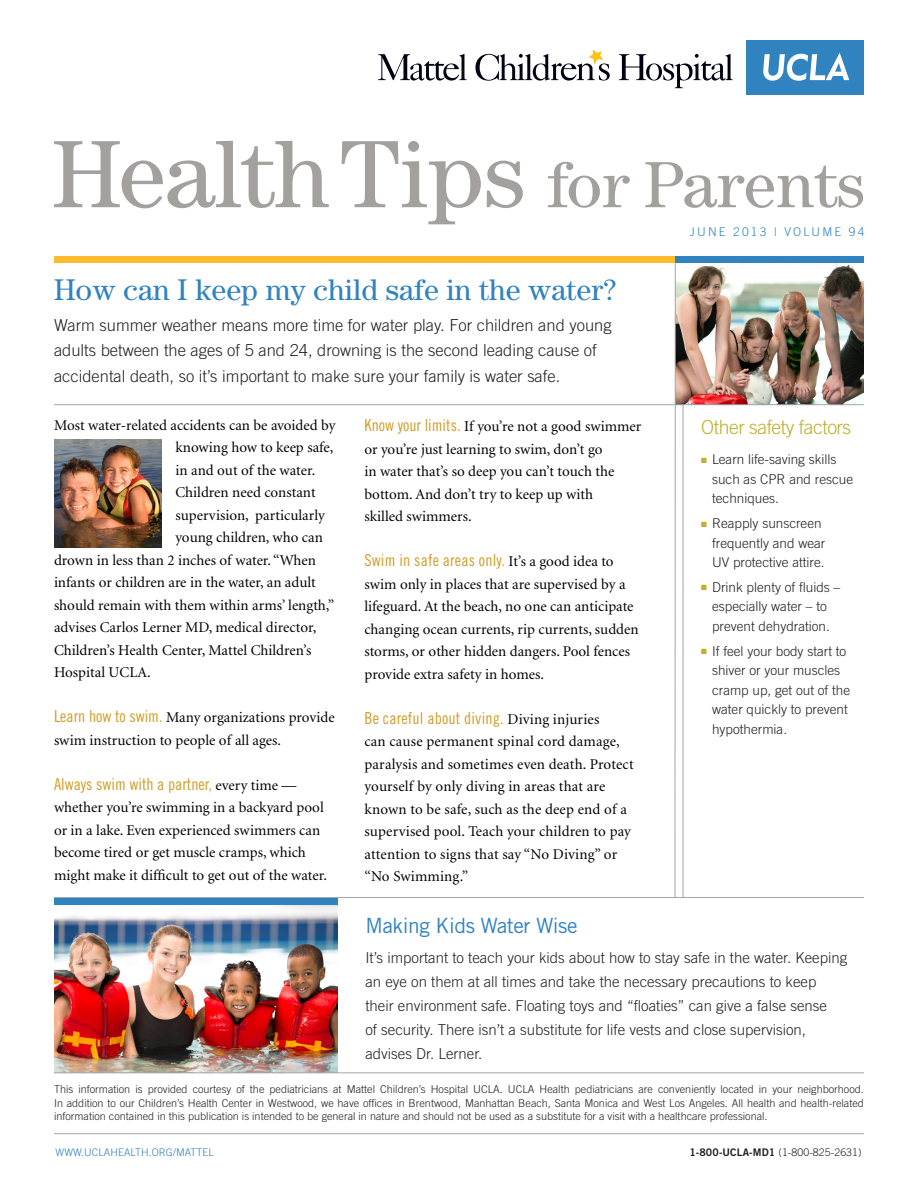
<style>
.page{position:relative;width:918px;height:1188px;background:#fff}
.page>*{position:absolute;margin:0;border:0;box-sizing:border-box;transform-origin:0 0}
.t1{font:99px "Century Book ITC";letter-spacing:-.025em;color:#a2a19e}
.t2{font:30px "Century";color:#3183bf}
.t3{font:21px "Trade Gothic LT Std";letter-spacing:-.02em;color:#3183bf}
.sidebar_bodygraphsty{font:300 19.5px "Trade Gothic";letter-spacing:-.025em;color:#bfaf2b}
.t4{font:300 16.5px/25.5px "Trade Gothic";color:#231f20}
.t5{font:16.5px "Trade Gothic Cond Eighteen";letter-spacing:.01em;color:#d19c27}
.t6{font:15px/22.5px "Minion";color:#000}
.t7{font:300 15px/24px "Trade Gothic";color:#231f20}
.sidebar_bodygraphsty-2{font:300 13.5px/19.5px "Trade Gothic";color:#231f20}
.t8{font:300 12px "Trade Gothic";letter-spacing:.18em;color:#3183bf}
.t9{font:300 10.8px/13.5px "Trade Gothic";color:#231f20;text-align:justify}
.t10{font:300 10.5px "Trade Gothic";letter-spacing:.01em;color:#231f20}
.t11{font:300 10.5px "Trade Gothic";letter-spacing:.01em;color:#3183bf}
.s1{font-size:67.5px}
.s2{font-family:"Trade Gothic Cond Eighteen";font-size:16.5px;color:#d19c27}
.s3{font-family:"Minion";font-size:15px;color:#000}
.s4{color:#bfaf2b}
.s5{font-family:"Trade Gothic Bold Two";font-weight:400}
</style>
<div class="page">
<div style="left:54px;top:256px;width:621px;height:7px;background:#fdbb2e"></div>
<img style="left:676px;top:263px;width:188px;height:141px">
<img style="left:54px;top:904px;width:284px;height:169px">
<hr style="left:54px;top:404px;width:810px;height:1px;background:#a4a5a9">
<hr style="left:54px;top:1133px;width:810px;height:1px;background:#a4a5a9">
<hr style="left:54px;top:1073px;width:810px;height:1px;background:#a4a5a9">
<hr style="left:54px;top:897px;width:810px;height:1px;background:#a4a5a9">
<img style="left:54px;top:440px;width:108px;height:108px">
<div style="left:54px;top:898px;width:284px;height:6px;background:#3183bf"></div>
<div style="left:675px;top:256px;width:189px;height:7px;background:#3183bf"></div>
<div style="left:746px;top:40px;width:118px;height:55px;background:#3183bf"></div>
<svg style="left:763px;top:53px;width:86px;height:28px"></svg>
<svg style="left:378px;top:54px;width:89px;height:27px"></svg>
<svg style="left:475px;top:50px;width:135px;height:31px"></svg>
<svg style="left:619px;top:54px;width:114px;height:34px"></svg>
<hr style="left:683px;top:405px;width:1px;height:492px;background:#a4a5a9">
<hr style="left:675px;top:263px;width:1px;height:635px;background:#a4a5a9">
<p class="t1" style="left:51px;top:117px;width:817px">Health Tips <span class="s1">for Parents</span></p>
<p class="t8" style="left:690px;top:224px;width:176px">JUNE 2013 | VOLUME 94</p>
<p class="t2" style="left:54px;top:272px;width:564px">How can I keep my child safe in the water?</p>
<p class="t4" style="left:54px;top:312px;width:559px">Warm summer weather means more time for water play. For children and young adults between the ages of 5 and 24, drowning is the second leading cause of accidental death, so it’s important to make sure your family is water safe.</p>
<p class="t6" style="left:54px;top:414px;width:283px">Most water-related accidents can be avoided by</p>
<p class="t6" style="left:176px;top:437px;width:159px">knowing how to keep safe,</p>
<p class="t6" style="left:176px;top:459px;width:141px">in and out of the water.</p>
<p class="t6" style="left:176px;top:482px;width:142px">Children need constant</p>
<p class="t6" style="left:176px;top:504px;width:151px">supervision, particularly</p>
<p class="t6" style="left:176px;top:527px;width:149px">young children, who can</p>
<p class="t6" style="left:54px;top:549px;width:263px">drown in less than 2 inches of water. “When</p>
<p class="t6" style="left:54px;top:572px;width:263px">infants or children are in the water, an adult</p>
<p class="t6" style="left:54px;top:594px;width:282px">should remain with them within arms’ length,”</p>
<p class="t6" style="left:54px;top:617px;width:264px">advises Carlos Lerner MD, medical director,</p>
<p class="t6" style="left:54px;top:639px;width:259px">Children’s Health Center, Mattel Children’s</p>
<p class="t6" style="left:54px;top:662px;width:98px">Hospital UCLA.</p>
<p class="t6" style="left:54px;top:707px;width:282px"><span class="s2">Learn how to swim.</span> Many organizations provide swim instruction to people of all ages.</p>
<p class="t5" style="left:54px;top:774px;width:244px">Always swim with a partner, <span class="s3">every time —</span></p>
<p class="t6" style="left:54px;top:797px;width:274px">whether you’re swimming in a backyard pool or in a lake. Even experienced swimmers can become tired or get muscle cramps, which might make it difficult to get out of the water.</p>
<p class="t6" style="left:364px;top:416px;width:278px"><span class="s2">Know your limits.</span> If you’re not a good swimmer or you’re just learning to swim, don’t go<br>in water that’s so deep you can’t touch the bottom. And don’t try to keep up with<br>skilled swimmers.</p>
<p class="t5" style="left:364px;top:551px;width:251px">Swim in safe areas only. <span class="s3">It’s a good idea to</span></p>
<p class="t6" style="left:364px;top:573px;width:276px">swim only in places that are supervised by a lifeguard. At the beach, no one can anticipate changing ocean currents, rip currents, sudden storms, or other hidden dangers. Pool fences provide extra safety in homes.</p>
<p class="t5" style="left:364px;top:708px;width:236px">Be careful about diving. <span class="s3">Diving injuries</span></p>
<p class="t6" style="left:364px;top:731px;width:271px">can cause permanent spinal cord damage, paralysis and sometimes even death. Protect yourself by only diving in areas that are known to be safe, such as the deep end of a supervised pool. Teach your children to pay attention to signs that say “No Diving” or “No Swimming.”</p>
<p class="sidebar_bodygraphsty" style="left:701px;top:415px;width:151px">Other safety factors</p>
<p class="sidebar_bodygraphsty-2" style="left:712px;top:449px;width:143px;text-indent:-11px"><span class="s4">■</span> Learn life-saving skills such as CPR and rescue techniques.</p>
<p class="sidebar_bodygraphsty-2" style="left:712px;top:513px;width:115px;text-indent:-11px"><span class="s4">■</span> Reapply sunscreen frequently and wear<br>UV protective attire.</p>
<p class="sidebar_bodygraphsty-2" style="left:701px;top:577px;width:141px;text-align:center"><span class="s4">■</span> Drink plenty of fluids – especially water – to prevent dehydration.</p>
<p class="sidebar_bodygraphsty-2" style="left:712px;top:641px;width:140px;text-indent:-11px"><span class="s4">■</span> If feel your body start to shiver or your muscles cramp up, get out of the water quickly to prevent hypothermia.</p>
<p class="t3" style="left:365px;top:913px;width:214px">Making Kids Water Wise</p>
<p class="t7" style="left:365px;top:945px;width:483px">It’s important to teach your kids about how to stay safe in the water. Keeping an eye on them at all times and take the necessary precautions to keep their environment safe. Floating toys and “floaties” can give a false sense<br>of security. There isn’t a substitute for life vests and close supervision, advises Dr. Lerner.</p>
<p class="t9" style="left:54px;top:1082px;width:811px">This information is provided courtesy of the pediatricians at Mattel Children’s Hospital UCLA. UCLA Health pediatricians are conveniently located in your neighborhood.<br>In addition to our Children’s Health Center in Westwood, we have offices in Brentwood, Manhattan Beach, Santa Monica and West Los Angeles. All health and health-related information contained in this publication is intended to be general in nature and should not be used as a substitute for a visit with a healthcare professional.</p>
<p class="t11" style="left:56px;top:1146px;width:160px">WWW.UCLAHEALTH.ORG/MATTEL</p>
<p class="t10" style="left:689px;top:1146px;width:174px"><span class="s5">1-800-UCLA-MD1</span> (1-800-825-2631)</p>
</div>
